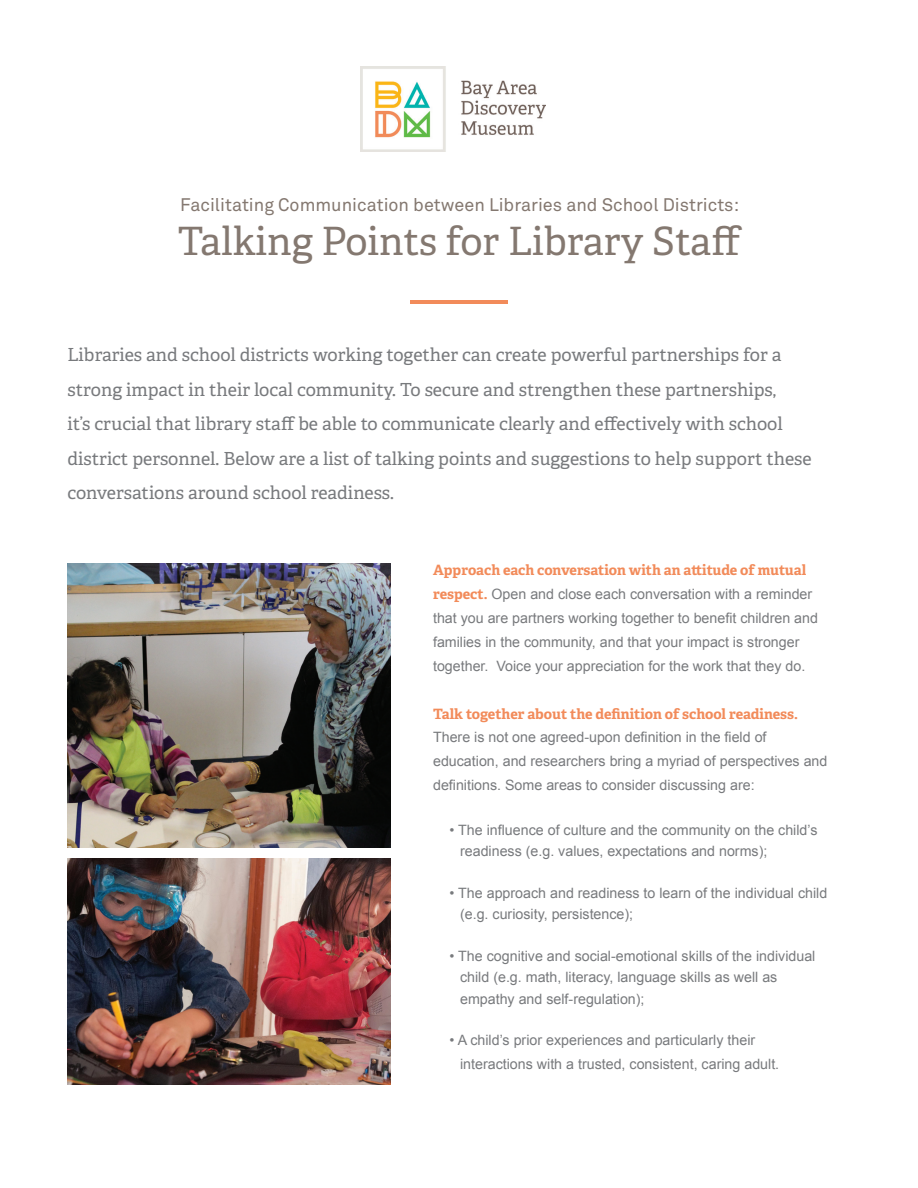
<style>
.page{position:relative;width:918px;height:1188px;background:#fff}
.page>*{position:absolute;margin:0;border:0;box-sizing:border-box;transform-origin:0 0}
.t1{font:39px "Adelle PE";color:#847870}
.t2{font:18px/34.5px "Adelle PE";color:#787a7d}
.t3{font:18px "Akkurat Pro";color:#847870}
.t4{font:14.25px/24px "Arial";color:#787a7d}
.t5{font:700 14.25px "Adelle PE";letter-spacing:-.005em;color:#f28b5a}
.s1{font-family:"Adelle PE";font-weight:700;color:#f28b5a}
</style>
<div class="page">
<img style="left:361px;top:67px;width:185px;height:85px">
<hr style="left:410px;top:300px;width:98px;height:4px;background:#f28b5a">
<img style="left:68px;top:564px;width:322px;height:284px">
<img style="left:68px;top:859px;width:322px;height:225px">
<p class="t3" style="left:180px;top:194px;width:561px">Facilitating Communication between Libraries and School Districts:</p>
<h1 class="t1" style="left:178px;top:213px;width:566px">Talking Points for Library Staff</h1>
<p class="t2" style="left:68px;top:337px;width:746px">Libraries and school districts working together can create powerful partnerships for a strong impact in their local community. To secure and strengthen these partnerships,<br>it’s crucial that library staff be able to communicate clearly and effectively with school district personnel. Below are a list of talking points and suggestions to help support these conversations around school readiness.</p>
<p class="t5" style="left:433px;top:559px;width:375px">Approach each conversation with an attitude of mutual</p>
<p class="t4" style="left:433px;top:582px;width:386px"><span class="s1">respect.</span> Open and close each conversation with a reminder that you are partners working together to benefit children and families in the community, and that your impact is stronger together. Voice your appreciation for the work that they do.</p>
<p class="t5" style="left:433px;top:703px;width:366px">Talk together about the definition of school readiness.</p>
<p class="t4" style="left:433px;top:726px;width:396px">There is not one agreed-upon definition in the field of education, and researchers bring a myriad of perspectives and definitions. Some areas to consider discussing are:</p>
<p class="t4" style="left:460px;top:820px;width:359px;line-height:21px;text-indent:-11px">• The influence of culture and the community on the child’s readiness (e.g. values, expectations and norms);</p>
<p class="t4" style="left:460px;top:883px;width:369px;line-height:21px;text-indent:-11px">• The approach and readiness to learn of the individual child (e.g. curiosity, persistence);</p>
<p class="t4" style="left:460px;top:946px;width:357px;line-height:21px;text-indent:-11px">• The cognitive and social-emotional skills of the individual child (e.g. math, literacy, language skills as well as empathy and self-regulation);</p>
<p class="t4" style="left:460px;top:1029px;width:321px;text-indent:-11px">• A child’s prior experiences and particularly their interactions with a trusted, consistent, caring adult.</p>
</div>
